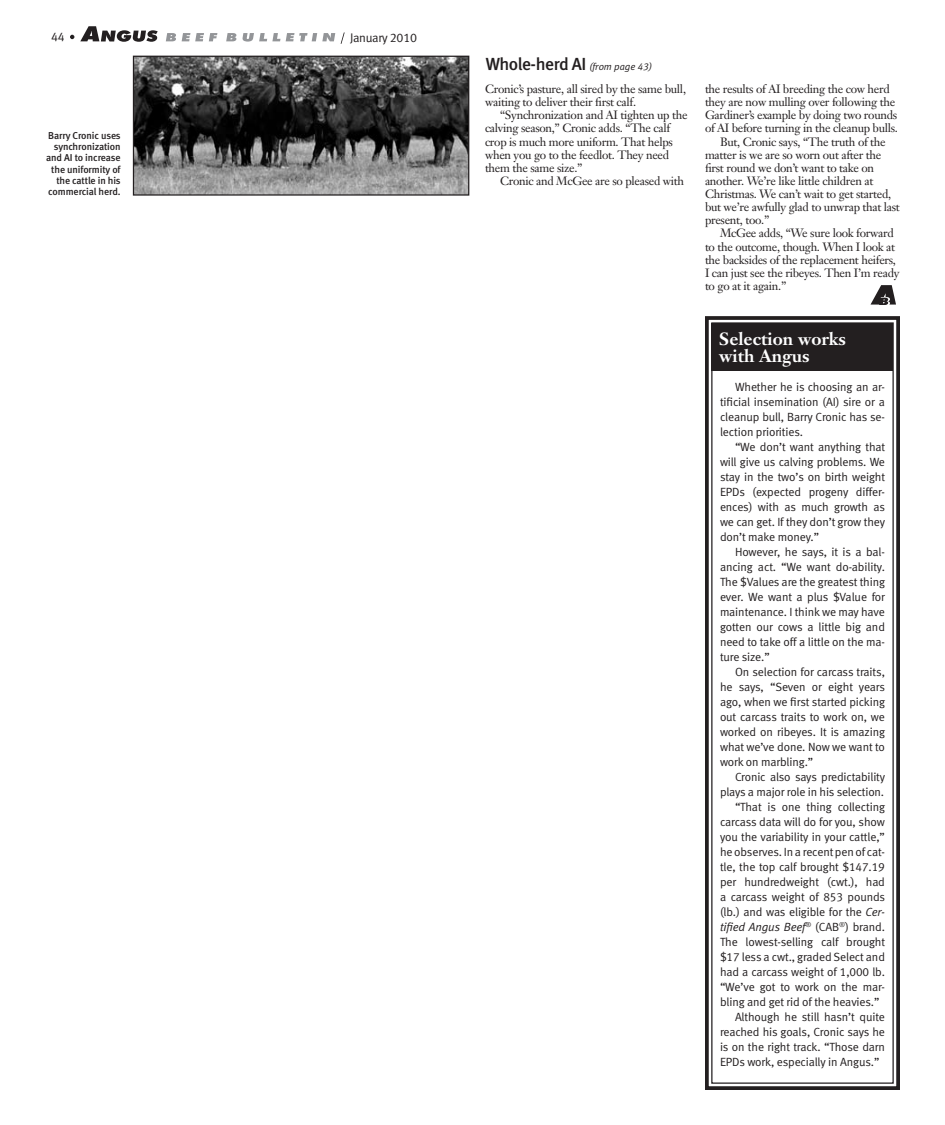
<style>
.page{position:relative;width:945px;height:1125px;background:#fff}
.page>*{position:absolute;margin:0;border:0;box-sizing:border-box;transform-origin:0 0}
.t1{font:17.5px "Meta Medium LF";letter-spacing:-.025em;color:#231f20}
.sidebar_headline{font:700 17.5px/17.5px "Janson Text";color:#fff}
.t2{font:12.5px "Meta Normal LF";letter-spacing:-.025em;color:#231f20}
.sidebar_text{font:11.88px/15px "Meta Normal LF";letter-spacing:-.01em;color:#231f20;text-align:justify}
.body_text{font:11.88px/13.1px "Janson Text";letter-spacing:-.025em;color:#231f20}
.cutlines{font:10px/11.2px "Meta Medium LF";letter-spacing:-.01em;color:#231f20;text-align:right}
.s1{font-family:"Meta Normal LF";font-style:italic;font-size:10px}
.s2{font-style:italic}
</style>
<div class="page">
<svg style="left:871px;top:285px;width:25px;height:20px"></svg>
<svg style="left:80px;top:26px;width:78px;height:16px"></svg>
<svg style="left:166px;top:33px;width:10px;height:8px"></svg>
<svg style="left:182px;top:33px;width:35px;height:8px"></svg>
<svg style="left:226px;top:33px;width:10px;height:8px"></svg>
<svg style="left:243px;top:33px;width:37px;height:9px"></svg>
<svg style="left:286px;top:33px;width:49px;height:8px"></svg>
<svg style="left:70px;top:35px;width:4px;height:4px"></svg>
<svg style="left:341px;top:32px;width:4px;height:12px"></svg>
<img style="left:135px;top:58px;width:332px;height:136px">
<div style="left:133px;top:56px;width:336px;height:140px;border:1px solid #231f20"></div>
<svg style="left:705px;top:316px;width:195px;height:774px"></svg>
<div style="left:711px;top:322px;width:183px;height:762px;border:1px solid #231f20"></div>
<div style="left:712px;top:324px;width:181px;height:47px;background:#231f20"></div>
<p class="t2" style="left:51px;top:30px;width:15px">44</p>
<p class="t2" style="left:350px;top:31px;width:69px">January 2010</p>
<p class="cutlines" style="left:46px;top:130px;width:76px">Barry Cronic uses synchronization and AI to increase the uniformity of the cattle in his commercial herd.</p>
<p class="t1" style="left:486px;top:54px;width:168px">Whole-herd AI <span class="s1">(from page 43)</span></p>
<p class="body_text" style="left:485px;top:82px;width:203px">Cronic’s pasture, all sired by the same bull, waiting to deliver their first calf.</p>
<p class="body_text" style="left:485px;top:109px;width:204px;text-indent:15px">“Synchronization and AI tighten up the calving season,” Cronic adds. “The calf crop is much more uniform. That helps when you go to the feedlot. They need them the same size.”</p>
<p class="body_text" style="left:500px;top:174px;width:186px">Cronic and McGee are so pleased with</p>
<p class="body_text" style="left:705px;top:82px;width:195px">the results of AI breeding the cow herd they are now mulling over following the Gardiner’s example by doing two rounds of AI before turning in the cleanup bulls.</p>
<p class="body_text" style="left:705px;top:135px;width:196px;text-indent:15px">But, Cronic says, “The truth of the matter is we are so worn out after the first round we don’t want to take on another. We’re like little children at Christmas. We can’t wait to get started, but we’re awfully glad to unwrap that last present, too.”</p>
<p class="body_text" style="left:705px;top:227px;width:196px;text-indent:15px">McGee adds, “We sure look forward to the outcome, though. When I look at the backsides of the replacement heifers, I can just see the ribeyes. Then I’m ready to go at it again.”</p>
<p class="sidebar_headline" style="left:719px;top:330px;width:128px">Selection works with Angus</p>
<p class="sidebar_text" style="left:720px;top:379px;width:167px;text-indent:15px">Whether he is choosing an ar&shy;tificial insemination (AI) sire or a cleanup bull, Barry Cronic has se&shy;lection priorities.</p>
<p class="sidebar_text" style="left:720px;top:439px;width:167px;text-indent:15px">“We don’t want anything that will give us calving problems. We stay in the two’s on birth weight EPDs (expected progeny differ&shy;ences) with as much growth as we can get. If they don’t grow they don’t make money.”</p>
<p class="sidebar_text" style="left:720px;top:544px;width:167px;text-indent:15px">However, he says, it is a bal&shy;ancing act. “We want do-ability.<br>The $Values are the greatest thing ever. We want a plus $Value for maintenance. I think we may have gotten our cows a little big and need to take off a little on the ma&shy;ture size.”</p>
<p class="sidebar_text" style="left:720px;top:664px;width:167px;text-indent:15px">On selection for carcass traits, he says, “Seven or eight years ago, when we first started picking out carcass traits to work on, we worked on ribeyes. It is amazing what we’ve done. Now we want to work on marbling.”</p>
<p class="sidebar_text" style="left:720px;top:769px;width:167px;text-align:right">Cronic also says predictability plays a major role in his selection.</p>
<p class="sidebar_text" style="left:720px;top:799px;width:167px;text-indent:15px">“That is one thing collecting carcass data will do for you, show you the variability in your cattle,” he observes. In a recent pen of cat&shy;tle, the top calf brought $147.19 per hundredweight (cwt.), had a carcass weight of 853 pounds (lb.) and was eligible for the <span class="s2">Cer&shy;tified Angus Beef</span><sup>®</sup> (CAB<sup>®</sup>) brand.<br>The lowest-selling calf brought $17 less a cwt., graded Select and had a carcass weight of 1,000 lb. “We’ve got to work on the mar&shy;bling and get rid of the heavies.”</p>
<p class="sidebar_text" style="left:720px;top:1009px;width:167px;text-indent:15px">Although he still hasn’t quite reached his goals, Cronic says he is on the right track. “Those darn EPDs work, especially in Angus.”</p>
</div>
